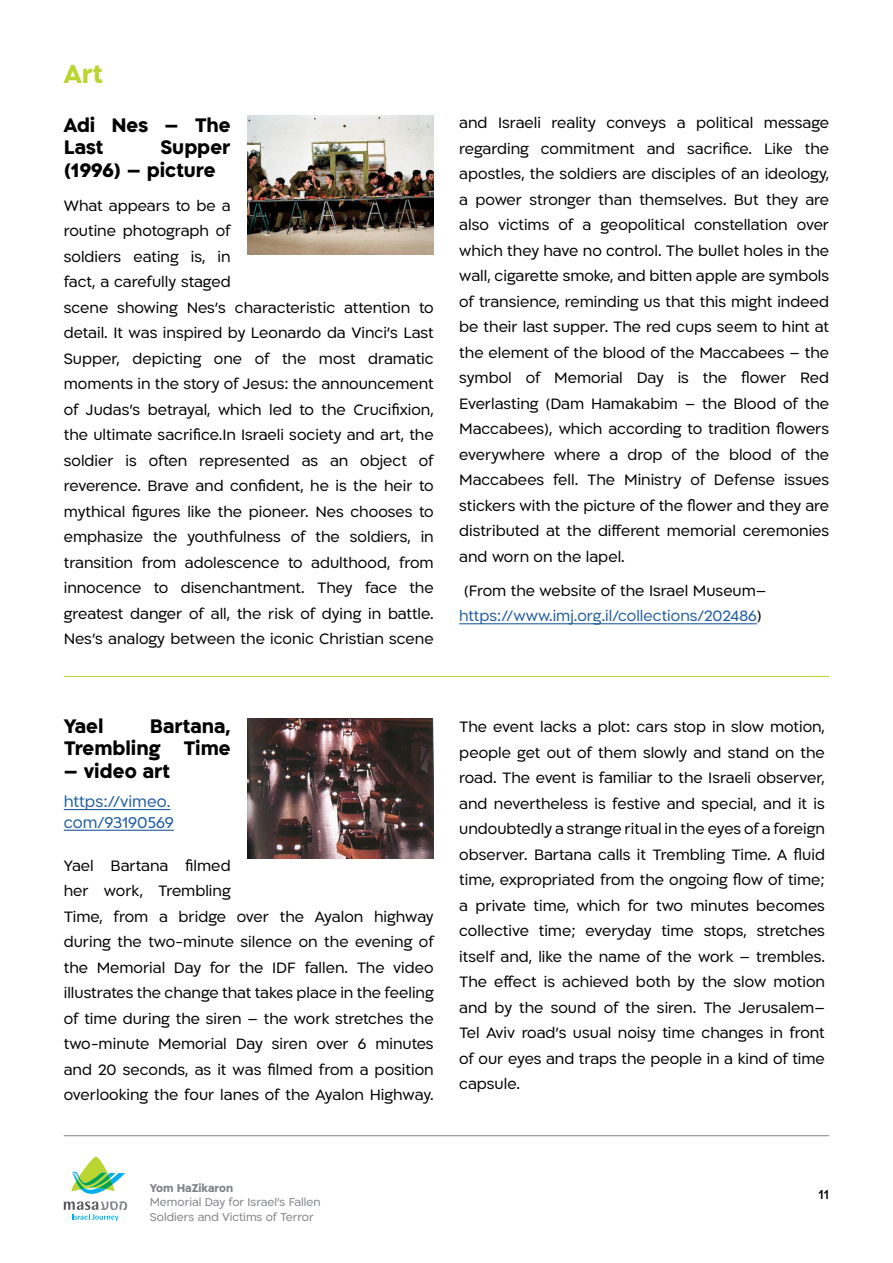
<style>
.page{position:relative;width:893px;height:1263px;background:#fff}
.page>*{position:absolute;margin:0;border:0;box-sizing:border-box;transform-origin:0 0}
.t1{font:700 30px "Ploni DL1.1 AAA";color:#bad532}
.t2{font:700 22.5px/22.5px "Ploni DL1.1 AAA";color:#000}
.t3{font:18px/20.7px "Ploni DL1.1 AAA";color:#215e9e}
.t4{font:17.25px/25.5px "Ploni DL1.1 AAA";color:#000}
.t5{font:17.25px/25.5px "Ploni DL1.1 AAA";color:#215e9e}
.t6{font:500 15px "Ploni BETAAAA";color:#000}
.t7{font:12.9px/14.2px "Ploni DL1.1 AAA";color:#808285}
.t8{font:700 12.9px "Ploni DL1.1 AAA";letter-spacing:-.01em;color:#808285}
.s1{color:#000}
</style>
<div class="page">
<hr style="left:64px;top:1135px;width:765px;height:1px;background:#808285">
<svg style="left:64px;top:1156px;width:63px;height:65px"></svg>
<img style="left:248px;top:116px;width:186px;height:138px">
<img style="left:248px;top:718px;width:186px;height:140px">
<hr style="left:459px;top:623px;width:298px;height:1px;background:#215e9e">
<hr style="left:64px;top:809px;width:106px;height:1px;background:#215e9e">
<hr style="left:64px;top:830px;width:110px;height:1px;background:#215e9e">
<hr style="left:64px;top:676px;width:765px;height:1px;background:#bad532">
<h1 class="t1" style="left:64px;top:54px;width:41px">Art</h1>
<h2 class="t2" style="left:64px;top:113px;width:168px">Adi Nes – The<br>Last</h2>
<h2 class="t2" style="left:64px;top:135px;width:168px;text-indent:97px">Supper (1996) – picture</h2>
<p class="t4" style="left:64px;top:193px;width:371px">What appears to be a<br>routine photograph of<br>soldiers eating is, in<br>fact, a carefully staged<br>scene showing Nes’s characteristic attention to detail. It was inspired by Leonardo da Vinci’s Last Supper, depicting one of the most dramatic moments in the story of Jesus: the announcement of Judas’s betrayal, which led to the Crucifixion, the ultimate sacrifice.In Israeli society and art, the soldier is often represented as an object of reverence. Brave and confident, he is the heir to mythical figures like the pioneer. Nes chooses to emphasize the youthfulness of the soldiers, in transition from adolescence to adulthood, from innocence to disenchantment. They face the greatest danger of all, the risk of dying in battle.<br>Nes’s analogy between the iconic Christian scene</p>
<p class="t4" style="left:459px;top:110px;width:371px;text-align:justify">and Israeli reality conveys a political message regarding commitment and sacrifice. Like the apostles, the soldiers are disciples of an ideology, a power stronger than themselves. But they are also victims of a geopolitical constellation over which they have no control. The bullet holes in the wall, cigarette smoke, and bitten apple are symbols of transience, reminding us that this might indeed be their last supper. The red cups seem to hint at the element of the blood of the Maccabees – the symbol of Memorial Day is the flower Red Everlasting (Dam Hamakabim – the Blood of the Maccabees), which according to tradition flowers everywhere where a drop of the blood of the Maccabees fell. The Ministry of Defense issues stickers with the picture of the flower and they are distributed at the different memorial ceremonies and worn on the lapel.</p>
<p class="t5" style="left:459px;top:578px;width:309px"><span class="s1">(From the website of the Israel Museum– </span>https://www.imj.org.il/collections/202486<span class="s1">)</span></p>
<h2 class="t2" style="left:64px;top:714px;width:41px">Yael</h2>
<h2 class="t2" style="left:64px;top:714px;width:168px;text-align:right">Bartana,<br>Trembling Time</h2>
<h2 class="t2" style="left:64px;top:759px;width:108px">– video art</h2>
<p class="t3" style="left:64px;top:791px;width:112px">https://vimeo. com/93190569</p>
<p class="t4" style="left:64px;top:853px;width:371px">Yael Bartana filmed<br>her work, Trembling<br>Time, from a bridge over the Ayalon highway during the two-minute silence on the evening of the Memorial Day for the IDF fallen. The video illustrates the change that takes place in the feeling of time during the siren – the work stretches the two-minute Memorial Day siren over 6 minutes and 20 seconds, as it was filmed from a position overlooking the four lanes of the Ayalon Highway.</p>
<p class="t4" style="left:459px;top:715px;width:367px;text-align:justify">The event lacks a plot: cars stop in slow motion, people get out of them slowly and stand on the road. The event is familiar to the Israeli observer, and nevertheless is festive and special, and it is undoubtedly a strange ritual in the eyes of a foreign observer. Bartana calls it Trembling Time. A fluid time, expropriated from the ongoing flow of time; a private time, which for two minutes becomes collective time; everyday time stops, stretches itself and, like the name of the work – trembles.<br>The effect is achieved both by the slow motion and by the sound of the siren. The Jerusalem– Tel Aviv road’s usual noisy time changes in front of our eyes and traps the people in a kind of time capsule.</p>
<p class="t8" style="left:150px;top:1180px;width:85px">Yom HaZikaron</p>
<p class="t7" style="left:150px;top:1195px;width:172px">Memorial Day for Israel’s Fallen<br>Soldiers and Victims of Terror</p>
<p class="t6" style="left:818px;top:1185px;width:12px">11</p>
</div>
